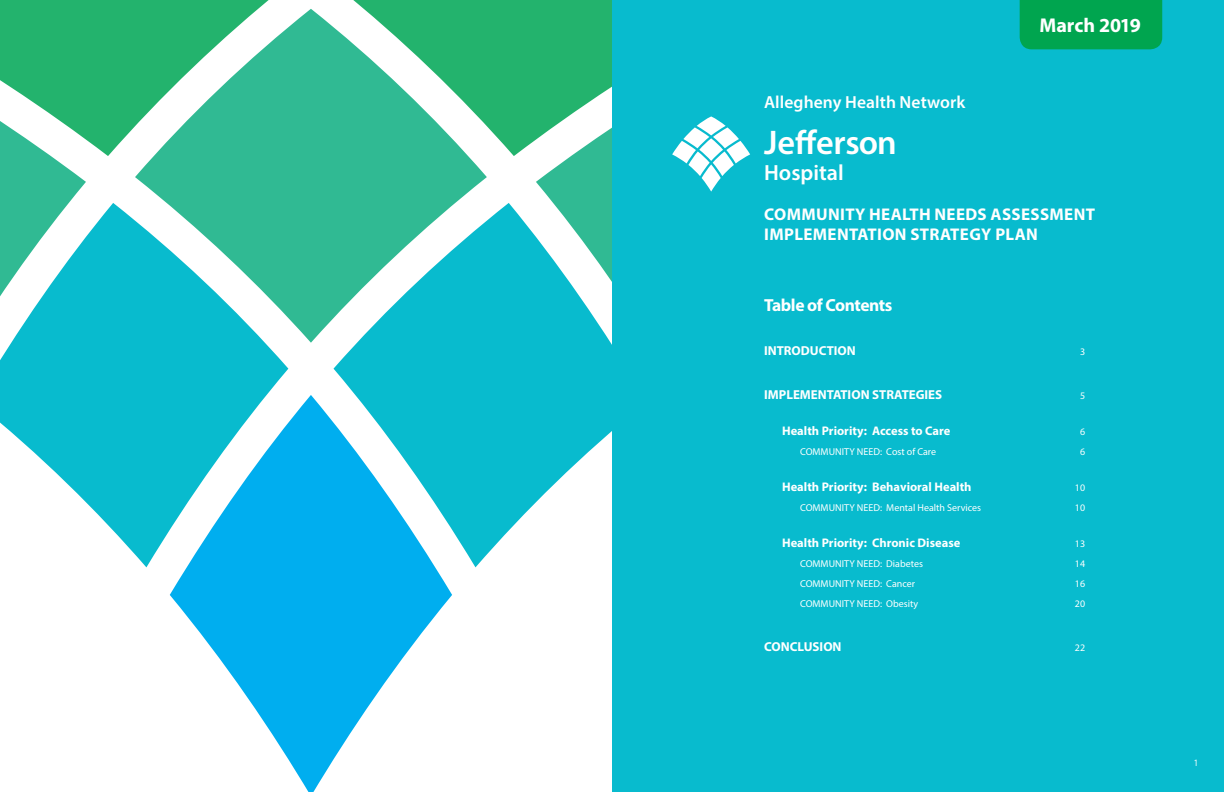
<style>
.page{position:relative;width:1224px;height:792px;background:#fff}
.page>*{position:absolute;margin:0;border:0;box-sizing:border-box;transform-origin:0 0}
.t1{font:600 34.3px "Myriad Pro";letter-spacing:-.01em;color:#fff}
.t2{font:600 22px "Myriad Pro";color:#fff}
.t3{font:700 20px "Myriad Pro";color:#fff}
.t4{font:600 17.5px "Myriad Pro";letter-spacing:.005em;color:#fff}
.t5{font:700 17.5px "Myriad Pro";letter-spacing:-.025em;color:#fff}
.t6{font:700 17px/20.4px "Myriad Pro";letter-spacing:.02em;color:#fff}
.t7{font:700 13px "Myriad Pro";color:#fff}
.t8{font:700 12.5px "Myriad Pro";color:#fff}
.t9{font:10px "Myriad Pro";color:#fff}
.t10{font:10px "Rotis Sans Serif";color:#fff}
</style>
<div class="page">
<div style="left:612px;top:0;width:612px;height:792px;background:#08bbce"></div>
<svg style="left:170px;top:567px;width:282px;height:225px;fill:#00aeef"></svg>
<svg style="left:0;top:380px;width:612px;height:187px"></svg>
<svg style="left:0;top:156px;width:612px;height:224px"></svg>
<svg style="left:0;top:0;width:612px;height:156px;fill:#23b36d"></svg>
<div style="left:1020px;top:0;width:142px;height:49px;background:#00a54f"></div>
<svg style="left:702px;top:164px;width:19px;height:28px"></svg>
<svg style="left:697px;top:116px;width:29px;height:19px"></svg>
<svg style="left:672px;top:127px;width:78px;height:49px"></svg>
<h3 class="t4" style="left:764px;top:91px;width:203px">Allegheny Health Network</h3>
<h1 class="t1" style="left:764px;top:120px;width:134px">Jefferson</h1>
<h2 class="t2" style="left:764px;top:159px;width:81px">Hospital</h2>
<h3 class="t3" style="left:1039px;top:12px;width:103px">March 2019</h3>
<h3 class="t6" style="left:764px;top:203px;width:332px">COMMUNITY HEALTH NEEDS ASSESSMENT<br>IMPLEMENTATION STRATEGY PLAN</h3>
<h3 class="t5" style="left:764px;top:294px;width:130px">Table of Contents</h3>
<h3 class="t7" style="left:764px;top:342px;width:93px">INTRODUCTION</h3>
<p class="t9" style="left:1080px;top:346px;width:7px">3</p>
<h3 class="t7" style="left:764px;top:386px;width:180px">IMPLEMENTATION STRATEGIES</h3>
<p class="t9" style="left:1080px;top:390px;width:7px">5</p>
<p class="t8" style="left:782px;top:423px;width:170px">Health Priority: Access to Care</p>
<p class="t9" style="left:1080px;top:426px;width:7px">6</p>
<p class="t9" style="left:800px;top:446px;width:137px">COMMUNITY NEED: Cost of Care</p>
<p class="t9" style="left:1080px;top:446px;width:7px">6</p>
<p class="t8" style="left:782px;top:479px;width:191px">Health Priority: Behavioral Health</p>
<p class="t9" style="left:1075px;top:482px;width:12px">10</p>
<p class="t9" style="left:800px;top:502px;width:183px">COMMUNITY NEED: Mental Health Services</p>
<p class="t9" style="left:1075px;top:502px;width:12px">10</p>
<p class="t8" style="left:782px;top:535px;width:180px">Health Priority: Chronic Disease</p>
<p class="t9" style="left:1075px;top:538px;width:12px">13</p>
<p class="t9" style="left:800px;top:558px;width:124px">COMMUNITY NEED: Diabetes</p>
<p class="t9" style="left:1075px;top:558px;width:12px">14</p>
<p class="t9" style="left:800px;top:578px;width:116px">COMMUNITY NEED: Cancer</p>
<p class="t9" style="left:1075px;top:578px;width:12px">16</p>
<p class="t9" style="left:800px;top:598px;width:120px">COMMUNITY NEED: Obesity</p>
<p class="t9" style="left:1075px;top:598px;width:12px">20</p>
<h3 class="t7" style="left:764px;top:638px;width:79px">CONCLUSION</h3>
<p class="t9" style="left:1075px;top:642px;width:12px">22</p>
<p class="t10" style="left:1193px;top:757px;width:6px">1</p>
</div>
